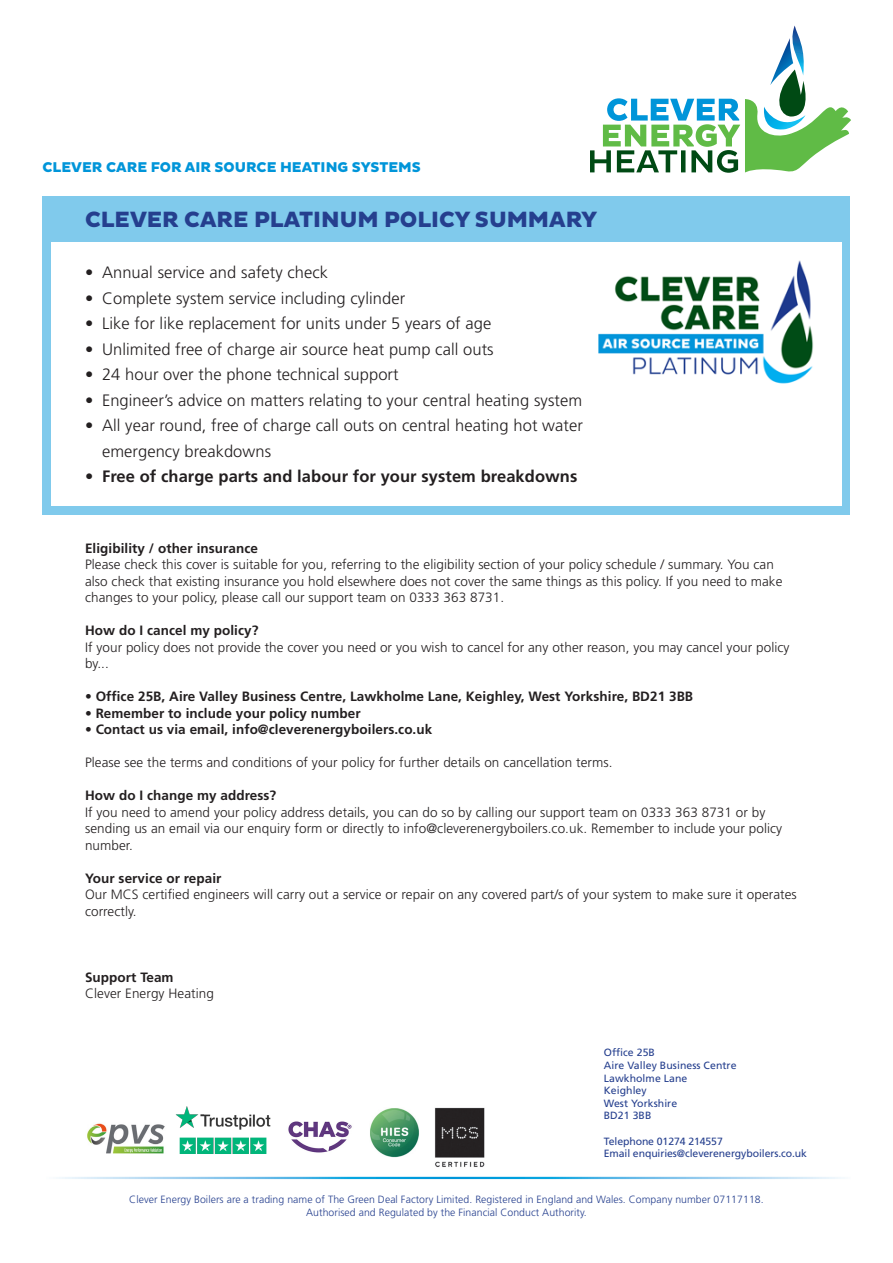
<style>
.page{position:relative;width:893px;height:1263px;background:#fff}
.page>*{position:absolute;margin:0;border:0;box-sizing:border-box;transform-origin:0 0}
.t1{font:800 22.5px "Pluto Sans";color:#253f8e}
.t2{font:300 16.5px "Frutiger";letter-spacing:.005em;color:#231f20}
.t3{font:700 16.5px "Frutiger";letter-spacing:.005em;color:#231f20}
.t4{font:800 14.4px "Pluto Sans";color:#0095d9}
.t5{font:300 13.5px/16.5px "Frutiger";letter-spacing:.005em;color:#231f20}
.t6{font:700 13.5px "Frutiger";letter-spacing:.005em;color:#231f20}
.t7{font:300 10.5px/12.6px "Frutiger";letter-spacing:.005em;color:#253f8e;text-align:center}
.t8{font:10.5px/12.6px "Frutiger";letter-spacing:.005em;color:#253f8e}
.s1{font-weight:300}
</style>
<div class="page">
<svg style="left:590px;top:26px;width:261px;height:147px"></svg>
<img style="left:175px;top:1106px;width:96px;height:48px">
<img style="left:435px;top:1107px;width:50px;height:60px">
<img style="left:87px;top:1123px;width:78px;height:31px">
<img style="left:370px;top:1108px;width:49px;height:49px">
<img style="left:288px;top:1121px;width:64px;height:32px">
<div style="left:43px;top:196px;width:807px;height:318px;background:#80caec"></div>
<div style="left:51px;top:242px;width:791px;height:264px;background:#fff"></div>
<img style="left:598px;top:260px;width:216px;height:124px">
<p class="t4" style="left:43px;top:159px;width:380px">CLEVER CARE FOR AIR SOURCE HEATING SYSTEMS</p>
<p class="t1" style="left:85px;top:207px;width:514px">CLEVER CARE PLATINUM POLICY SUMMARY</p>
<p class="t2" style="left:85px;top:263px;width:245px">• Annual service and safety check</p>
<p class="t2" style="left:85px;top:289px;width:322px">• Complete system service including cylinder</p>
<p class="t2" style="left:85px;top:314px;width:408px">• Like for like replacement for units under 5 years of age</p>
<p class="t2" style="left:85px;top:340px;width:410px">• Unlimited free of charge air source heat pump call outs</p>
<p class="t2" style="left:85px;top:365px;width:315px">• 24 hour over the phone technical support</p>
<p class="t2" style="left:85px;top:391px;width:499px">• Engineer’s advice on matters relating to your central heating system</p>
<p class="t2" style="left:85px;top:416px;width:499px">• All year round, free of charge call outs on central heating hot water</p>
<p class="t2" style="left:102px;top:442px;width:171px">emergency breakdowns</p>
<p class="t3" style="left:85px;top:467px;width:494px"><span class="s1">•</span> Free of charge parts and labour for your system breakdowns</p>
<p class="t6" style="left:85px;top:540px;width:174px">Eligibility / other insurance</p>
<p class="t5" style="left:85px;top:556px;width:699px">Please check this cover is suitable for you, referring to the eligibility section of your policy schedule / summary. You can also check that existing insurance you hold elsewhere does not cover the same things as this policy. If you need to make changes to your policy, please call our support team on 0333 363 8731.</p>
<p class="t6" style="left:85px;top:623px;width:175px">How do I cancel my policy?</p>
<p class="t5" style="left:85px;top:639px;width:706px">If your policy does not provide the cover you need or you wish to cancel for any other reason, you may cancel your policy by...</p>
<p class="t6" style="left:85px;top:689px;width:610px">• Office 25B, Aire Valley Business Centre, Lawkholme Lane, Keighley, West Yorkshire, BD21 3BB</p>
<p class="t6" style="left:85px;top:705px;width:277px">• Remember to include your policy number</p>
<p class="t6" style="left:85px;top:722px;width:349px">• Contact us via email, info@cleverenergyboilers.co.uk</p>
<p class="t5" style="left:85px;top:754px;width:529px">Please see the terms and conditions of your policy for further details on cancellation terms.</p>
<p class="t6" style="left:85px;top:788px;width:193px">How do I change my address?</p>
<p class="t5" style="left:85px;top:804px;width:699px">If you need to amend your policy address details, you can do so by calling our support team on 0333 363 8731 or by sending us an email via our enquiry form or directly to info@cleverenergyboilers.co.uk. Remember to include your policy number.</p>
<p class="t6" style="left:85px;top:870px;width:138px">Your service or repair</p>
<p class="t5" style="left:85px;top:886px;width:713px">Our MCS certified engineers will carry out a service or repair on any covered part/s of your system to make sure it operates correctly.</p>
<p class="t6" style="left:85px;top:969px;width:90px">Support Team</p>
<p class="t5" style="left:85px;top:985px;width:130px">Clever Energy Heating</p>
<p class="t8" style="left:604px;top:1046px;width:134px">Office 25B<br>Aire Valley Business Centre<br>Lawkholme Lane<br>Keighley<br>West Yorkshire<br>BD21 3BB</p>
<p class="t8" style="left:604px;top:1134px;width:205px">Telephone 01274 214557<br>Email enquiries@cleverenergyboilers.co.uk</p>
<p class="t7" style="left:129px;top:1193px;width:636px">Clever Energy Boilers are a trading name of The Green Deal Factory Limited. Registered in England and Wales. Company number 07117118.<br>Authorised and Regulated by the Financial Conduct Authority.</p>
</div>
